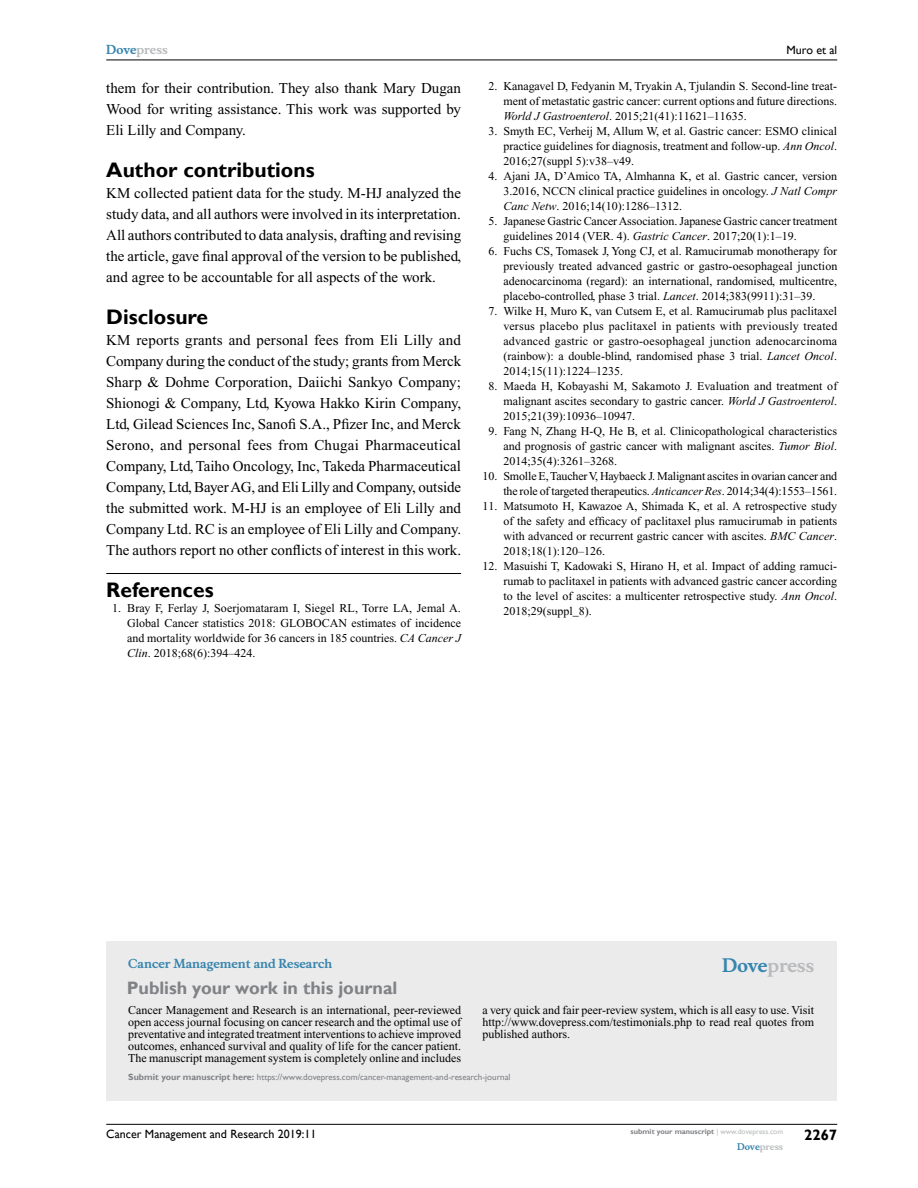
<style>
.page{position:relative;width:918px;height:1188px;background:#fff}
.page>*{position:absolute;margin:0;border:0;box-sizing:border-box;transform-origin:0 0}
.t1{font:700 21px "Gill Sans";color:#000}
.t2{font:700 18px "Gill Sans";color:#808285}
.t3{font:700 18px "Musee";color:#b8babc}
.t4{font:15px/21px "Times New Roman";color:#000;text-align:justify}
.t5{font:700 15px "Gill Sans";color:#000}
.t6{font:12px/15px "Times New Roman";color:#000;text-align:justify}
.t7{font:12px "Gill Sans";color:#000}
.t8{font:700 12px "Musee";color:#3785ad}
.t9{font:700 12px "Musee";color:#b8babc}
.t10{font:9px "Gill Sans";color:#808285}
.t11{font:700 9px "Musee";color:#b8babc}
.t12{font:700 7.5px "Gill Sans";color:#808285}
.s1{color:#3785ad}
.s2{font-style:italic}
.s3{font-weight:700}
.s4{font-weight:400;color:#b8babc}
</style>
<div class="page">
<div style="left:106px;top:941px;width:731px;height:159px;background:#ebebec"></div>
<hr style="left:106px;top:1124px;width:731px;height:1px;background:#000">
<hr style="left:106px;top:60px;width:731px;height:1px;background:#000">
<hr style="left:106px;top:573px;width:355px;height:1px;background:#000">
<p class="t9" style="left:106px;top:43px;width:63px"><span class="s1">Dove</span>press</p>
<p class="t4" style="left:106px;top:77px;width:356px">them for their contribution. They also thank Mary Dugan Wood for writing assistance. This work was supported by Eli Lilly and Company.</p>
<h1 class="t1" style="left:106px;top:157px;width:210px">Author contributions</h1>
<p class="t4" style="left:106px;top:182px;width:356px">KM collected patient data for the study. M-HJ analyzed the study data, and all authors were involved in its interpretation.<br>All authors contributed to data analysis, drafting and revising the article, gave final approval of the version to be published, and agree to be accountable for all aspects of the work.</p>
<h1 class="t1" style="left:106px;top:304px;width:103px">Disclosure</h1>
<p class="t4" style="left:106px;top:329px;width:356px">KM reports grants and personal fees from Eli Lilly and Company during the conduct of the study; grants from Merck Sharp &amp; Dohme Corporation, Daiichi Sankyo Company; Shionogi &amp; Company, Ltd, Kyowa Hakko Kirin Company, Ltd, Gilead Sciences Inc, Sanofi S.A., Pfizer Inc, and Merck Serono, and personal fees from Chugai Pharmaceutical Company, Ltd, Taiho Oncology, Inc, Takeda Pharmaceutical Company, Ltd, Bayer AG, and Eli Lilly and Company, outside the submitted work. M-HJ is an employee of Eli Lilly and Company Ltd. RC is an employee of Eli Lilly and Company.<br>The authors report no other conflicts of interest in this work.</p>
<h1 class="t1" style="left:106px;top:577px;width:109px">References</h1>
<p class="t6" style="left:127px;top:600px;width:335px;text-indent:-15px">1. Bray F, Ferlay J, Soerjomataram I, Siegel RL, Torre LA, Jemal A.<br>Global Cancer statistics 2018: GLOBOCAN estimates of incidence and mortality worldwide for 36 cancers in 185 countries. <span class="s2">CA Cancer J Clin</span>. 2018;68(6):394–424.</p>
<p class="t7" style="left:787px;top:43px;width:52px">Muro et al</p>
<p class="t6" style="left:503px;top:79px;width:335px;text-indent:-15px">2. Kanagavel D, Fedyanin M, Tryakin A, Tjulandin S. Second-line treat&shy;ment of metastatic gastric cancer: current options and future directions.<br><span class="s2">World J Gastroenterol</span>. 2015;21(41):11621–11635.</p>
<p class="t6" style="left:503px;top:124px;width:335px;text-indent:-15px">3. Smyth EC, Verheij M, Allum W, et al. Gastric cancer: ESMO clinical practice guidelines for diagnosis, treatment and follow-up. <span class="s2">Ann Oncol</span>.<br>2016;27(suppl 5):v38–v49.</p>
<p class="t6" style="left:503px;top:169px;width:335px;text-indent:-15px">4. Ajani JA, D’Amico TA, Almhanna K, et al. Gastric cancer, version 3.2016, NCCN clinical practice guidelines in oncology. <span class="s2">J Natl Compr Canc Netw</span>. 2016;14(10):1286–1312.</p>
<p class="t6" style="left:503px;top:214px;width:336px;text-indent:-15px">5. Japanese Gastric Cancer Association. Japanese Gastric cancer treatment guidelines 2014 (VER. 4). <span class="s2">Gastric Cancer</span>. 2017;20(1):1–19.</p>
<p class="t6" style="left:503px;top:244px;width:336px;text-indent:-15px">6. Fuchs CS, Tomasek J, Yong CJ, et al. Ramucirumab monotherapy for previously treated advanced gastric or gastro-oesophageal junction adenocarcinoma (regard): an international, randomised, multicentre, placebo-controlled, phase 3 trial. <span class="s2">Lancet</span>. 2014;383(9911):31–39.</p>
<p class="t6" style="left:503px;top:304px;width:336px;text-indent:-15px">7. Wilke H, Muro K, van Cutsem E, et al. Ramucirumab plus paclitaxel versus placebo plus paclitaxel in patients with previously treated advanced gastric or gastro-oesophageal junction adenocarcinoma (rainbow): a double-blind, randomised phase 3 trial. <span class="s2">Lancet Oncol</span>.<br>2014;15(11):1224–1235.</p>
<p class="t6" style="left:503px;top:379px;width:336px;text-indent:-15px">8. Maeda H, Kobayashi M, Sakamoto J. Evaluation and treatment of malignant ascites secondary to gastric cancer. <span class="s2">World J Gastroenterol</span>.<br>2015;21(39):10936–10947.</p>
<p class="t6" style="left:503px;top:424px;width:335px;text-indent:-15px">9. Fang N, Zhang H-Q, He B, et al. Clinicopathological characteristics and prognosis of gastric cancer with malignant ascites. <span class="s2">Tumor Biol</span>.<br>2014;35(4):3261–3268.</p>
<p class="t6" style="left:482px;top:469px;width:356px;text-align:right">10. Smolle E, Taucher V, Haybaeck J. Malignant ascites in ovarian cancer and the role of targeted therapeutics. <span class="s2">Anticancer Res</span>. 2014;34(4):1553–1561.</p>
<p class="t6" style="left:503px;top:499px;width:335px;text-indent:-21px">11. Matsumoto H, Kawazoe A, Shimada K, et al. A retrospective study of the safety and efficacy of paclitaxel plus ramucirumab in patients with advanced or recurrent gastric cancer with ascites. <span class="s2">BMC Cancer</span>.<br>2018;18(1):120–126.</p>
<p class="t6" style="left:503px;top:559px;width:335px;text-indent:-21px">12. Masuishi T, Kadowaki S, Hirano H, et al. Impact of adding ramuci&shy;rumab to paclitaxel in patients with advanced gastric cancer according to the level of ascites: a multicenter retrospective study. <span class="s2">Ann Oncol</span>.<br>2018;29(suppl_8).</p>
<p class="t8" style="left:128px;top:956px;width:206px">Cancer Management and Research</p>
<h2 class="t2" style="left:127px;top:977px;width:272px">Publish your work in this journal</h2>
<h2 class="t3" style="left:722px;top:955px;width:94px"><span class="s1">Dove</span>press</h2>
<p class="t6" style="left:128px;top:1004px;width:334px;line-height:12px">Cancer Management and Research is an international, peer-reviewed open access journal focusing on cancer research and the optimal use of preventative and integrated treatment interventions to achieve improved outcomes, enhanced survival and quality of life for the cancer patient.<br>The manuscript management system is completely online and includes</p>
<p class="t6" style="left:482px;top:1004px;width:333px;line-height:12px">a very quick and fair peer-review system, which is all easy to use. Visit http://www.dovepress.com/testimonials.php to read real quotes from published authors.</p>
<p class="t10" style="left:128px;top:1072px;width:384px"><span class="s3">Submit your manuscript here:</span> https://www.dovepress.com/cancer-management-and-research-journal</p>
<p class="t7" style="left:106px;top:1127px;width:212px">Cancer Management and Research 2019:11</p>
<p class="t12" style="left:631px;top:1127px;width:154px">submit your manuscript <span class="s4">| www.dovepress.com</span></p>
<p class="t11" style="left:737px;top:1141px;width:48px"><span class="s1">Dove</span>press</p>
<p class="t5" style="left:804px;top:1126px;width:35px">2267</p>
</div>
